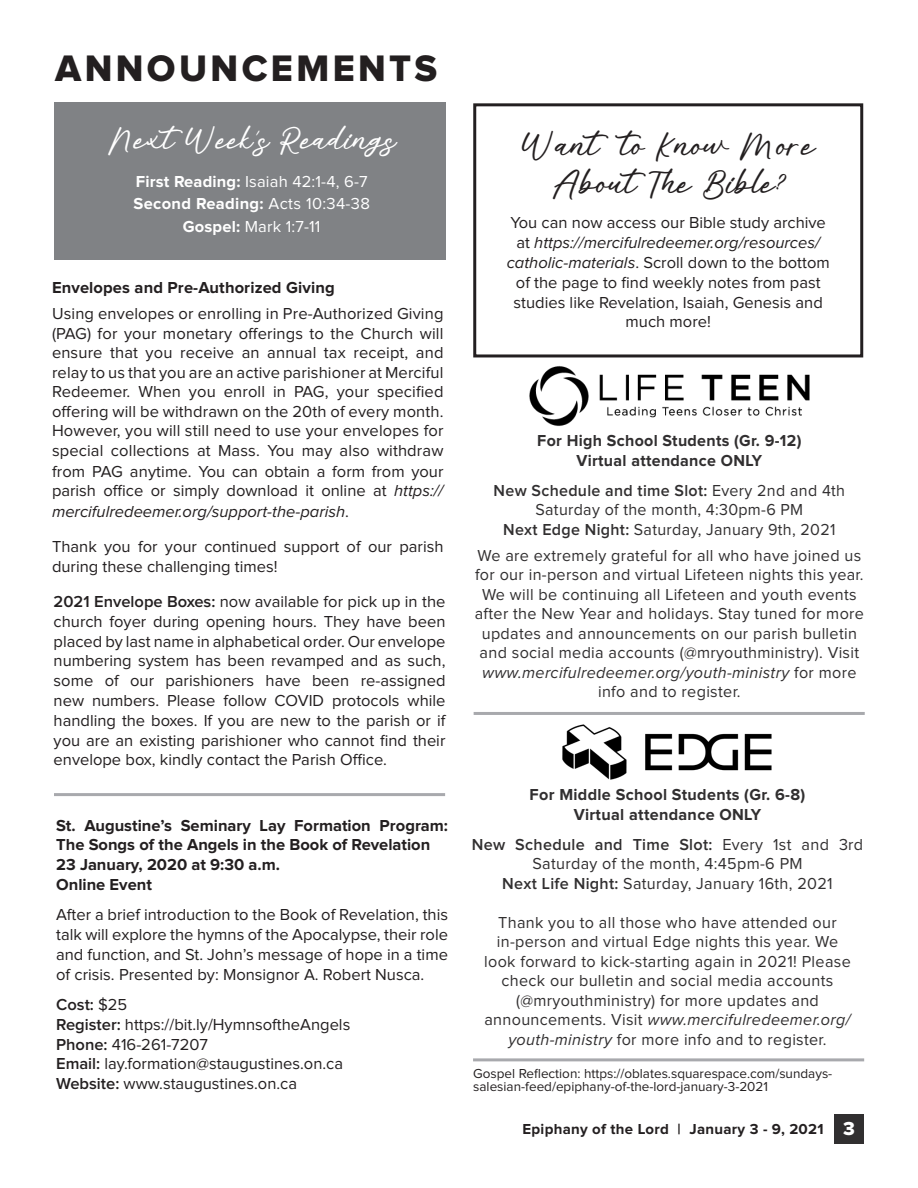
<style>
.page{position:relative;width:918px;height:1188px;background:#fff}
.page>*{position:absolute;margin:0;border:0;box-sizing:border-box;transform-origin:0 0}
.t1{font:38.25px "Proxima Nova Extrabld";letter-spacing:.09em;color:#231f20}
.t2{font:24px/37.5px "Alisha Free";color:#231f20;text-align:center}
.t3{font:22.5px "Alisha Free";color:#fff}
.t4{font:16.5px/19.8px "Proxima Nova";color:#231f20;text-align:justify}
.t5{font:16.5px/19.5px "Proxima Nova";letter-spacing:.02em;color:#312f30;text-align:center}
.t6{font:700 16.5px/19.8px "Proxima Nova";color:#231f20}
.t7{font:700 16.5px/19.5px "Proxima Nova";letter-spacing:.02em;color:#312f30;text-align:center}
.t8{font:16.5px/22.5px "Proxima Nova";letter-spacing:.01em;color:#fff;text-align:center}
.t9{font:700 15px "Proxima Nova";letter-spacing:.02em;color:#231f20}
.t10{font:13.5px/13.5px "Proxima Nova";color:#231f20}
.s1{font-family:"Sign Painter House Script"}
.s2{font-weight:700}
.s3{font-style:italic}
.s4{font-weight:600}
.s5{font-family:"Proxima Nova Extrabld";font-weight:400;font-size:19.5px;color:#fff}
</style>
<div class="page">
<div style="left:834px;top:1114px;width:30px;height:30px;background:#312f30"></div>
<hr style="left:54px;top:793px;width:391px;height:3px;background:#a8a9ad">
<div style="left:54px;top:102px;width:392px;height:157px;background:#808285"></div>
<div style="left:473px;top:103px;width:390px;height:254px;border:3px solid #231f20"></div>
<img style="left:514px;top:357px;width:311px;height:69px">
<hr style="left:474px;top:712px;width:391px;height:3px;background:#a8a9ad">
<hr style="left:473px;top:1058px;width:391px;height:3px;background:#a8a9ad">
<img style="left:562px;top:724px;width:210px;height:56px">
<h1 class="t1" style="left:55px;top:51px;width:383px">ANNOUNCEMENTS</h1>
<h3 class="t3" style="left:107px;top:124px;width:291px">NextWeek<span class="s1">’</span>s Readings</h3>
<p class="t8" style="left:134px;top:171px;width:238px"><span class="s2">First Reading:</span> Isaiah 42:1-4, 6-7<br><span class="s2">Second Reading:</span> Acts 10:34-38<br><span class="s2">Gospel:</span> Mark 1:7-11</p>
<p class="t6" style="left:52px;top:278px;width:284px">Envelopes and Pre-Authorized Giving</p>
<p class="t4" style="left:52px;top:305px;width:393px">Using envelopes or enrolling in Pre-Authorized Giving (PAG) for your monetary offerings to the Church will ensure that you receive an annual tax receipt, and relay to us that you are an active parishioner at Merciful Redeemer. When you enroll in PAG, your specified offering will be withdrawn on the 20th of every month.<br>However, you will still need to use your envelopes for special collections at Mass. You may also withdraw</p>
<p class="t4" style="left:52px;top:462px;width:393px">from PAG anytime. You can obtain a form from your parish office or simply download it online at <span class="s3">https://</span></p>
<p class="t4" style="left:52px;top:495px;width:393px;line-height:34.8px"><span class="s3">mercifulredeemer.org/support-the-parish</span>.<br>Thank you for your continued support of our parish</p>
<p class="t4" style="left:52px;top:557px;width:227px">during these challenging times!</p>
<p class="t4" style="left:54px;top:592px;width:393px"><span class="s4">2021 Envelope Boxes:</span> now available for pick up in the church foyer during opening hours. They have been placed by last name in alphabetical order. Our envelope numbering system has been revamped and as such, some of our parishioners have been re-assigned new numbers. Please follow COVID protocols while handling the boxes. If you are new to the parish or if you are an existing parishioner who cannot find their envelope box, kindly contact the Parish Office.</p>
<p class="t6" style="left:56px;top:816px;width:393px">St. Augustine’s Seminary Lay Formation Program:<br>The Songs of the Angels in the Book of Revelation 23 January, 2020 at 9:30 a.m.<br>Online Event</p>
<p class="t4" style="left:56px;top:906px;width:393px">After a brief introduction to the Book of Revelation, this talk will explore the hymns of the Apocalypse, their role and function, and St. John’s message of hope in a time of crisis. Presented by: Monsignor A. Robert Nusca.</p>
<p class="t4" style="left:56px;top:995px;width:296px;text-align:left"><span class="s4">Cost:</span> $25<br><span class="s4">Register:</span> https://bit.ly/HymnsoftheAngels<br><span class="s4">Phone:</span> 416-261-7207<br><span class="s4">Email:</span> lay.formation@staugustines.on.ca<br><span class="s4">Website:</span> www.staugustines.on.ca</p>
<h2 class="t2" style="left:521px;top:124px;width:296px">Want to Know More<br>AboutThe Bible<span class="s1">?</span></h2>
<p class="t4" style="left:507px;top:214px;width:325px;text-align:center">You can now access our Bible study archive at <span class="s3">https://mercifulredeemer.org/resources/ catholic-materials</span>. Scroll down to the bottom of the page to find weekly notes from past studies like Revelation, Isaiah, Genesis and much more!</p>
<p class="t7" style="left:537px;top:432px;width:266px">For High School Students (Gr. 9-12)<br>Virtual attendance ONLY</p>
<p class="t5" style="left:494px;top:481px;width:353px"><span class="s4">New Schedule and time Slot:</span> Every 2nd and 4th<br>Saturday of the month, 4:30pm-6 PM<br><span class="s4">Next Edge Night:</span> Saturday, January 9th, 2021</p>
<p class="t5" style="left:475px;top:546px;width:391px">We are extremely grateful for all who have joined us for our in-person and virtual Lifeteen nights this year.<br>We will be continuing all Lifeteen and youth events after the New Year and holidays. Stay tuned for more updates and announcements on our parish bulletin and social media accounts (@mryouthministry). Visit <span class="s3">www.mercifulredeemer.org/youth-ministry</span> for more info and to register.</p>
<p class="t7" style="left:530px;top:786px;width:277px">For Middle School Students (Gr. 6-8)<br>Virtual attendance ONLY</p>
<p class="t5" style="left:472px;top:835px;width:393px"><span class="s4">New Schedule and Time Slot:</span> Every 1st and 3rd<br>Saturday of the month, 4:45pm-6 PM<br><span class="s4">Next Life Night:</span> Saturday, January 16th, 2021</p>
<p class="t5" style="left:484px;top:913px;width:368px">Thank you to all those who have attended our in-person and virtual Edge nights this year. We look forward to kick-starting again in 2021! Please check our bulletin and social media accounts (@mryouthministry) for more updates and announcements. Visit <span class="s3">www.mercifulredeemer.org/ youth-ministry</span> for more info and to register.</p>
<p class="t10" style="left:473px;top:1067px;width:361px">Gospel Reflection: https://oblates.squarespace.com/sundays&shy;salesian-feed/epiphany-of-the-lord-january-3-2021</p>
<p class="t9" style="left:522px;top:1122px;width:334px">Epiphany of the Lord | January 3 - 9, 2021 <span class="s5">3</span></p>
</div>
